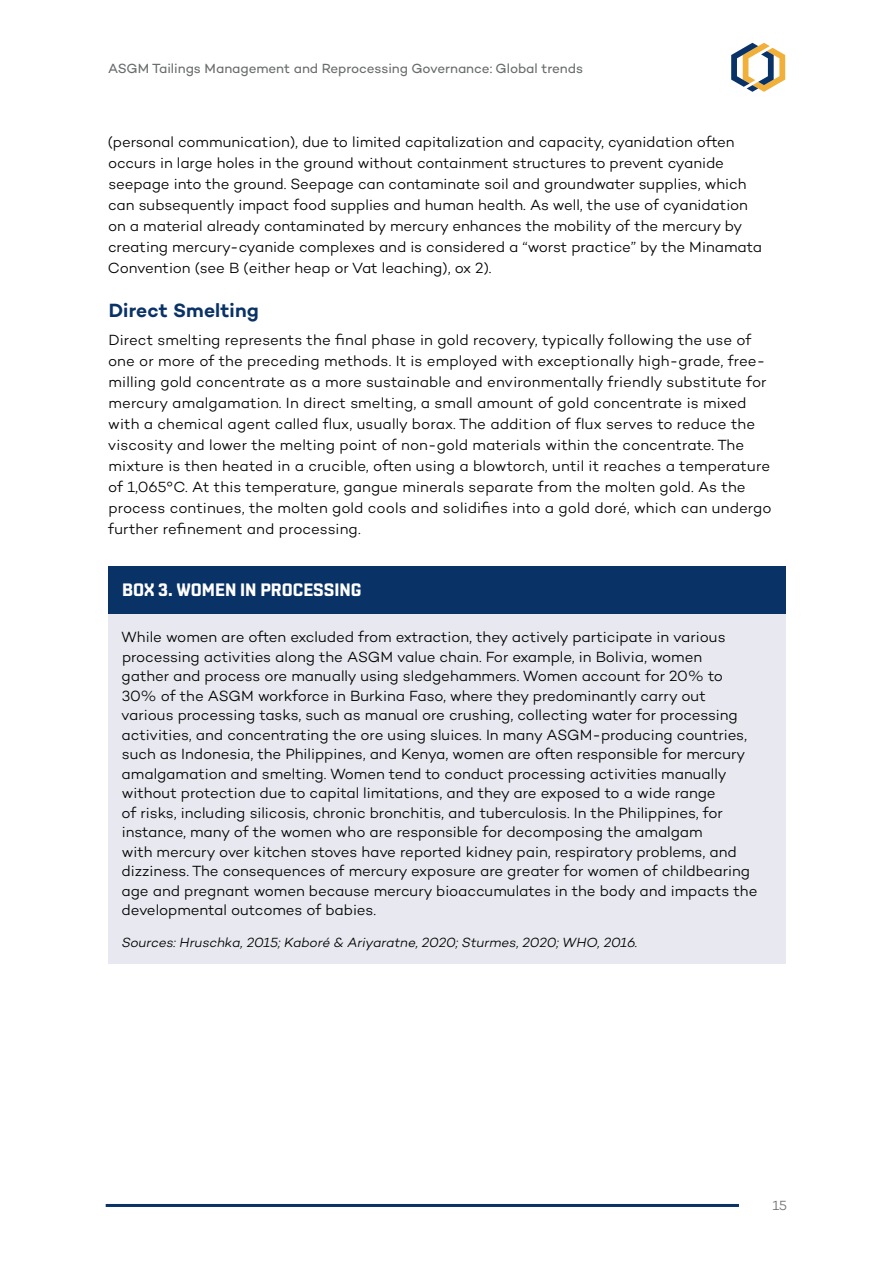
<style>
.page{position:relative;width:893px;height:1263px;background:#fff}
.page>*{position:absolute;margin:0;border:0;box-sizing:border-box;transform-origin:0 0}
.t1{font:600 19.5px "Campton";letter-spacing:.005em;color:#093266}
.Box_H1{font:700 18px "Shentox";color:#fff}
.Box_Body_Text{font:300 15px/21px "Campton";color:#000}
.Box_source{font:italic 300 13.5px "Campton";letter-spacing:-.01em;color:#000}
.t2{font:13.5px "Campton";letter-spacing:-.005em;color:#696c6d}
.t3{font:300 13.5px "Campton";color:#696c6d}
</style>
<div class="page">
<svg style="left:731px;top:43px;width:54px;height:49px"></svg>
<hr style="left:106px;top:1204px;width:633px;height:3px;background:#093266">
<div style="left:108px;top:566px;width:677px;height:48px;background:#093266"></div>
<div style="left:108px;top:614px;width:677px;height:318px;background:#e8e9f0"></div>
<div style="left:108px;top:920px;width:677px;height:44px;background:#e8e9f0"></div>
<p class="t2" style="left:108px;top:60px;width:476px">ASGM Tailings Management and Reprocessing Governance: Global trends</p>
<p class="Box_Body_Text" style="left:108px;top:131px;width:656px">(personal communication), due to limited capitalization and capacity, cyanidation often occurs in large holes in the ground without containment structures to prevent cyanide seepage into the ground. Seepage can contaminate soil and groundwater supplies, which can subsequently impact food supplies and human health. As well, the use of cyanidation on a material already contaminated by mercury enhances the mobility of the mercury by creating mercury-cyanide complexes and is considered a “worst practice” by the Minamata Convention (see B (either heap or Vat leaching), ox 2).</p>
<h4 class="t1" style="left:109px;top:298px;width:152px">Direct Smelting</h4>
<p class="Box_Body_Text" style="left:108px;top:329px;width:665px">Direct smelting represents the final phase in gold recovery, typically following the use of one or more of the preceding methods. It is employed with exceptionally high-grade, free&shy;milling gold concentrate as a more sustainable and environmentally friendly substitute for mercury amalgamation. In direct smelting, a small amount of gold concentrate is mixed with a chemical agent called flux, usually borax. The addition of flux serves to reduce the viscosity and lower the melting point of non-gold materials within the concentrate. The mixture is then heated in a crucible, often using a blowtorch, until it reaches a temperature of 1,065°C. At this temperature, gangue minerals separate from the molten gold. As the process continues, the molten gold cools and solidifies into a gold doré, which can undergo further refinement and processing.</p>
<p class="Box_H1" style="left:122px;top:579px;width:241px">BOX 3. WOMEN IN PROCESSING</p>
<p class="Box_Body_Text" style="left:121px;top:627px;width:638px;line-height:19.5px">While women are often excluded from extraction, they actively participate in various processing activities along the ASGM value chain. For example, in Bolivia, women<br>gather and process ore manually using sledgehammers. Women account for 20% to 30% of the ASGM workforce in Burkina Faso, where they predominantly carry out various processing tasks, such as manual ore crushing, collecting water for processing activities, and concentrating the ore using sluices. In many ASGM-producing countries, such as Indonesia, the Philippines, and Kenya, women are often responsible for mercury amalgamation and smelting. Women tend to conduct processing activities manually without protection due to capital limitations, and they are exposed to a wide range<br>of risks, including silicosis, chronic bronchitis, and tuberculosis. In the Philippines, for instance, many of the women who are responsible for decomposing the amalgam<br>with mercury over kitchen stoves have reported kidney pain, respiratory problems, and dizziness. The consequences of mercury exposure are greater for women of childbearing age and pregnant women because mercury bioaccumulates in the body and impacts the developmental outcomes of babies.</p>
<p class="Box_source" style="left:122px;top:934px;width:517px">Sources: Hruschka, 2015; Kaboré &amp; Ariyaratne, 2020; Sturmes, 2020; WHO, 2016.</p>
<p class="t3" style="left:772px;top:1197px;width:16px">15</p>
</div>
